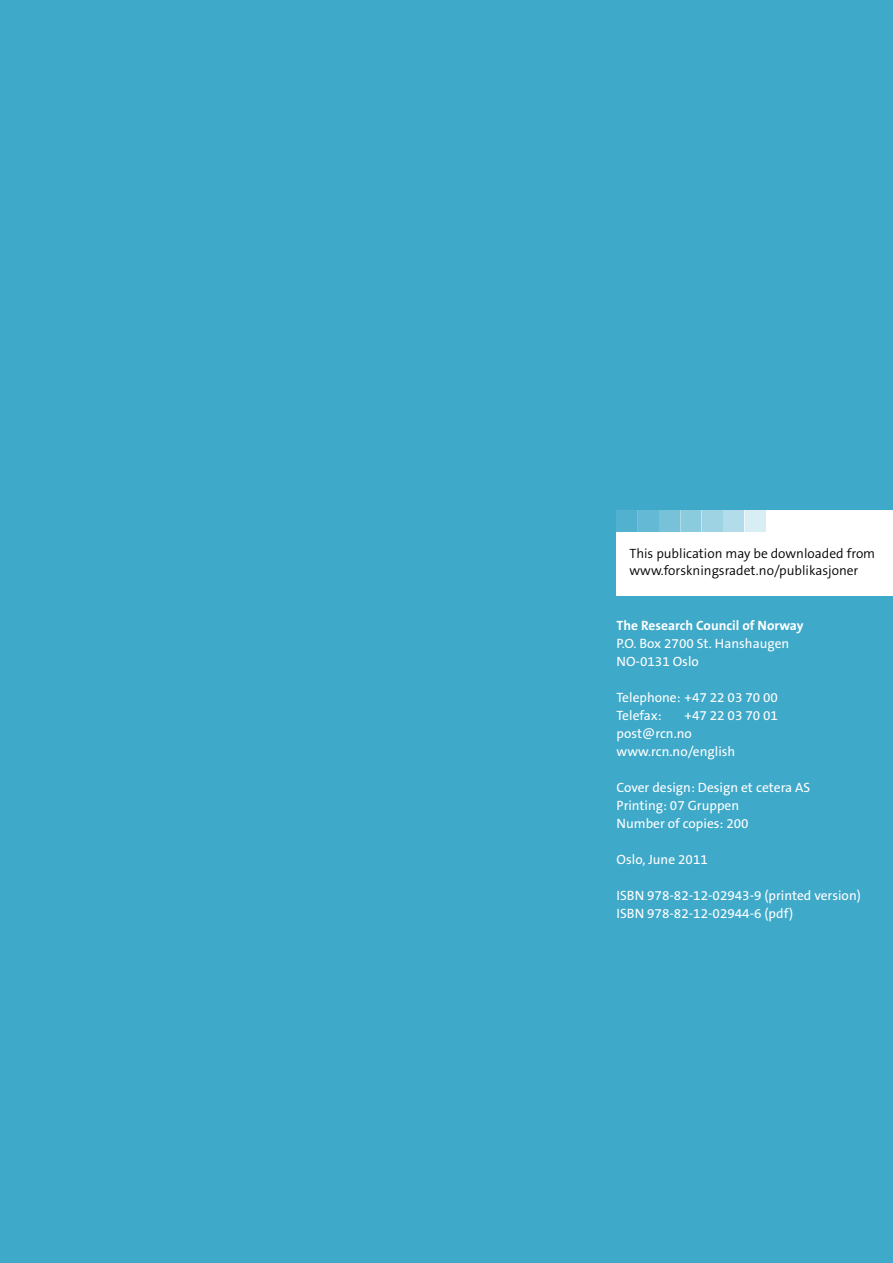
<style>
.page{position:relative;width:893px;height:1263px;background:#3fa9ca}
.page>*{position:absolute;margin:0;border:0;box-sizing:border-box;transform-origin:0 0}
.t1{font:13.5px/18px "The Sans B5 Plain";color:#fff}
.t2{font:300 13.5px/17.2px "The Sans B4";color:#000}
.t3{font:700 13.5px "The Sans B7";color:#fff}
</style>
<div class="page">
<div style="left:617px;top:510px;width:276px;height:85px;background:#fff"></div>
<div style="left:744px;top:510px;width:21px;height:21px;background:#d8edf4"></div>
<div style="left:723px;top:510px;width:21px;height:21px;background:#b2dce9"></div>
<div style="left:702px;top:510px;width:21px;height:21px;background:#9ed3e4"></div>
<div style="left:680px;top:510px;width:22px;height:21px;background:#8bcbde"></div>
<div style="left:659px;top:510px;width:21px;height:21px;background:#78c2d9"></div>
<div style="left:638px;top:510px;width:21px;height:21px;background:#64b9d4"></div>
<div style="left:617px;top:510px;width:21px;height:21px;background:#51b1cf"></div>
<p class="t2" style="left:629px;top:546px;width:247px">This publication may be downloaded from www.forskningsradet.no/publikasjoner</p>
<p class="t3" style="left:617px;top:618px;width:188px">The Research Council of Norway</p>
<p class="t1" style="left:617px;top:635px;width:174px">P.O. Box 2700 St. Hanshaugen<br>NO-0131 Oslo</p>
<p class="t1" style="left:617px;top:689px;width:163px">Telephone: +47 22 03 70 00<br>Telefax:</p>
<p class="t1" style="left:617px;top:707px;width:163px;text-indent:68px">+47 22 03 70 01 post@rcn.no www.rcn.no/english</p>
<p class="t1" style="left:617px;top:779px;width:195px">Cover design: Design et cetera AS<br>Printing: 07 Gruppen<br>Number of copies: 200</p>
<p class="t1" style="left:617px;top:851px;width:93px">Oslo, June 2011</p>
<p class="t1" style="left:617px;top:887px;width:246px">ISBN 978-82-12-02943-9 (printed version)<br>ISBN 978-82-12-02944-6 (pdf)</p>
</div>
